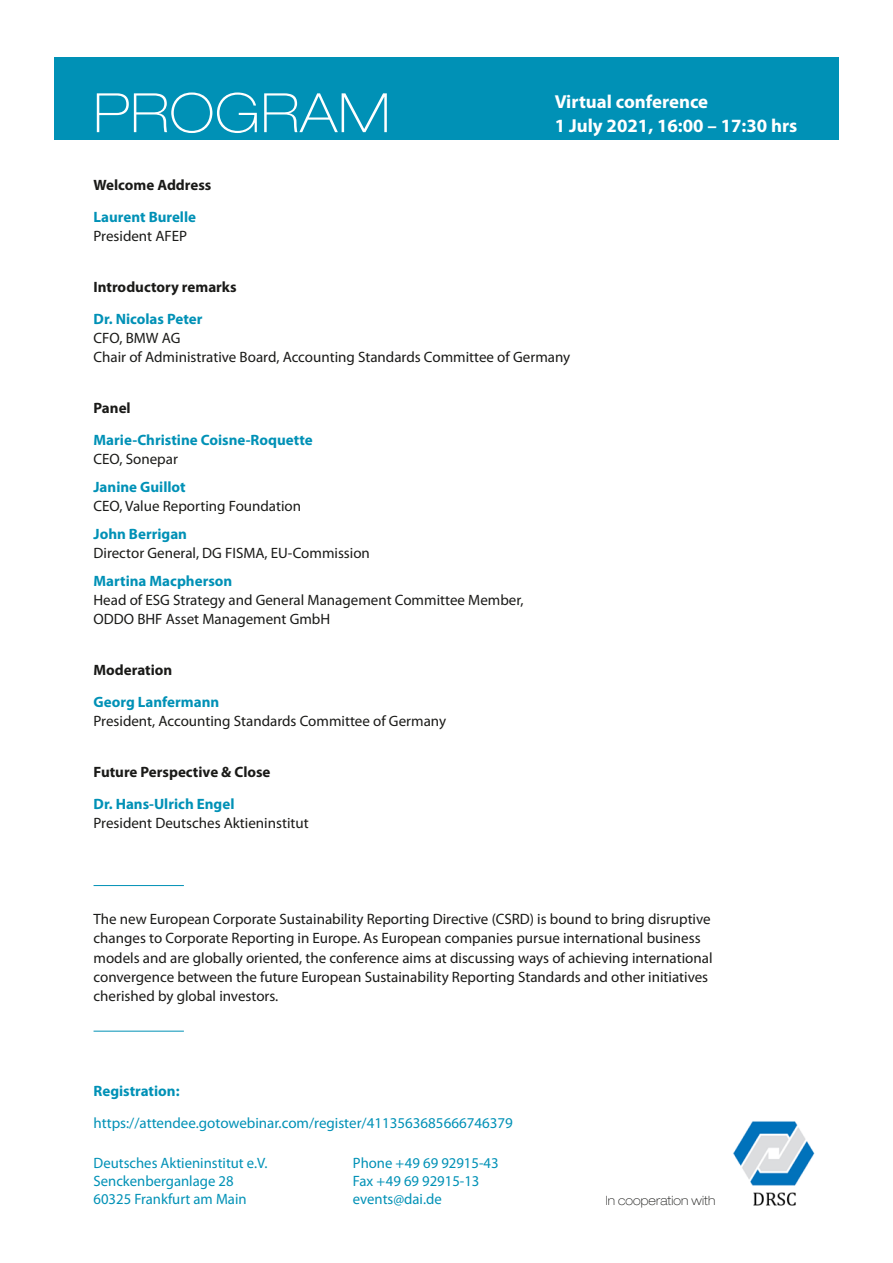
<style>
.page{position:relative;width:893px;height:1263px;background:#fff}
.page>*{position:absolute;margin:0;border:0;box-sizing:border-box;transform-origin:0 0}
.t1{font:100 expanded 54.3px "Helvetica Neue";letter-spacing:.015em;color:#fff}
.t2{font:700 18.75px/24px "Myriad Pro";color:#fff}
.t3{font:15px/19.2px "Myriad Pro";color:#1a1a18}
.t4{font:15px/18px "Myriad Pro";color:#0091b6}
.t5{font:700 15px "Myriad Pro";color:#0091b6}
.t6{font:700 15px "Myriad Pro";color:#1a1a18}
.t7{font:100 expanded 12.9px "Helvetica Neue";letter-spacing:.01em;color:#1a1a18;scale:.93 1}
</style>
<div class="page">
<hr style="left:94px;top:885px;width:90px;height:1px;background:#0091b6">
<hr style="left:94px;top:1031px;width:90px;height:1px;background:#0091b6">
<div style="left:54px;top:57px;width:785px;height:83px;background:#0091b6"></div>
<img style="left:733px;top:1121px;width:82px;height:85px">
<h1 class="t1" style="left:94px;top:81px;width:298px">PROGRAM</h1>
<p class="t2" style="left:555px;top:89px;width:244px">Virtual conference<br>1 July 2021, 16:00 – 17:30 hrs</p>
<p class="t6" style="left:94px;top:175px;width:119px">Welcome Address</p>
<p class="t5" style="left:94px;top:207px;width:104px">Laurent Burelle</p>
<p class="t3" style="left:94px;top:226px;width:95px">President AFEP</p>
<p class="t6" style="left:94px;top:277px;width:145px">Introductory remarks</p>
<p class="t5" style="left:94px;top:309px;width:110px">Dr. Nicolas Peter</p>
<p class="t3" style="left:94px;top:328px;width:478px">CFO, BMW AG<br>Chair of Administrative Board, Accounting Standards Committee of Germany</p>
<p class="t6" style="left:94px;top:398px;width:39px">Panel</p>
<p class="t5" style="left:94px;top:430px;width:221px">Marie-Christine Coisne-Roquette</p>
<p class="t3" style="left:94px;top:449px;width:86px">CEO, Sonepar</p>
<p class="t5" style="left:94px;top:477px;width:94px">Janine Guillot</p>
<p class="t3" style="left:94px;top:496px;width:209px">CEO, Value Reporting Foundation</p>
<p class="t5" style="left:94px;top:524px;width:95px">John Berrigan</p>
<p class="t3" style="left:94px;top:543px;width:278px">Director General, DG FISMA, EU-Commission</p>
<p class="t5" style="left:94px;top:571px;width:140px">Martina Macpherson</p>
<p class="t3" style="left:94px;top:590px;width:432px">Head of ESG Strategy and General Management Committee Member,<br>ODDO BHF Asset Management GmbH</p>
<p class="t6" style="left:94px;top:660px;width:80px">Moderation</p>
<p class="t5" style="left:94px;top:692px;width:127px">Georg Lanfermann</p>
<p class="t3" style="left:94px;top:711px;width:354px">President, Accounting Standards Committee of Germany</p>
<p class="t6" style="left:94px;top:762px;width:179px">Future Perspective &amp; Close</p>
<p class="t5" style="left:94px;top:794px;width:142px">Dr. Hans-Ulrich Engel</p>
<p class="t3" style="left:94px;top:813px;width:217px">President Deutsches Aktieninstitut</p>
<p class="t3" style="left:94px;top:909px;width:620px">The new European Corporate Sustainability Reporting Directive (CSRD) is bound to bring disruptive changes to Corporate Reporting in Europe. As European companies pursue international business models and are globally oriented, the conference aims at discussing ways of achieving international convergence between the future European Sustainability Reporting Standards and other initiatives cherished by global investors.</p>
<p class="t5" style="left:94px;top:1081px;width:88px">Registration:</p>
<p class="t4" style="left:94px;top:1114px;width:421px">https://attendee.gotowebinar.com/register/4113563685666746379</p>
<p class="t4" style="left:94px;top:1154px;width:176px">Deutsches Aktieninstitut e.V.<br>Senckenberganlage 28<br>60325 Frankfurt am Main</p>
<p class="t4" style="left:353px;top:1154px;width:147px">Phone +49 69 92915-43<br>Fax +49 69 92915-13 events@dai.de</p>
<p class="t7" style="left:606px;top:1192px;width:119px">In cooperation with</p>
</div>
